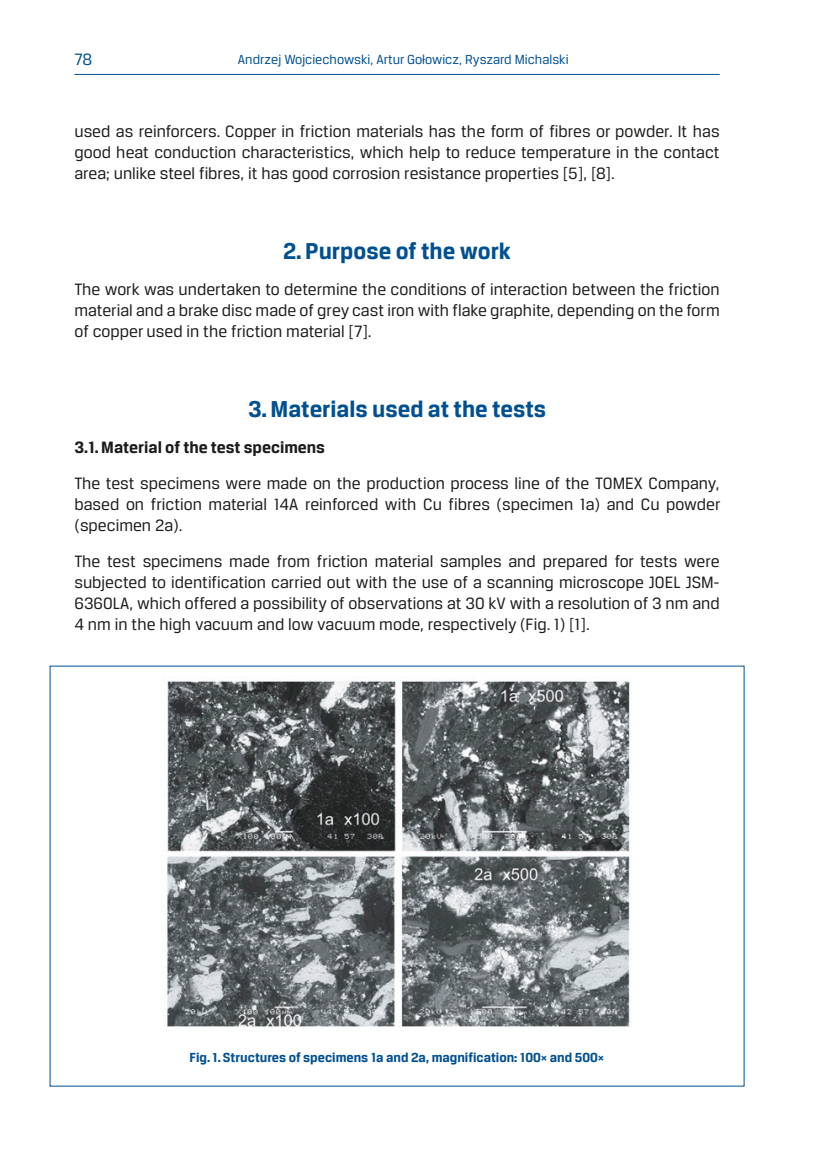
<style>
.page{position:relative;width:819px;height:1161px;background:#fff}
.page>*{position:absolute;margin:0;border:0;box-sizing:border-box;transform-origin:0 0}
.rozdzial_maly_ang{font:700 24.5px "Breuer Text";color:#005091}
.podstawowy_ang{font:17.5px/21px "Breuer Text";color:#1c1c1a;text-align:justify}
.podstawowy_ang-2{font:700 17.5px "Breuer Text";color:#1c1c1a}
.podst_ang{font:17.5px "Breuer Text";color:#005091}
.podst_ang-2{font:700 14px "Breuer Text";color:#005091}
.t1{font:14px "Breuer Text";color:#005091}
</style>
<div class="page">
<hr style="left:74px;top:74px;width:645px;height:1px;background:#005091">
<img style="left:167px;top:681px;width:463px;height:346px">
<p class="podst_ang" style="left:74px;top:50px;width:19px">78</p>
<p class="t1" style="left:238px;top:51px;width:332px">Andrzej Wojciechowski, Artur Gołowicz, Ryszard Michalski</p>
<p class="podstawowy_ang" style="left:74px;top:121px;width:646px">used as reinforcers. Copper in friction materials has the form of fibres or powder. It has good heat conduction characteristics, which help to reduce temperature in the contact area; unlike steel fibres, it has good corrosion resistance properties [5], [8].</p>
<p class="rozdzial_maly_ang" style="left:283px;top:238px;width:229px">2. Purpose of the work</p>
<p class="podstawowy_ang" style="left:74px;top:279px;width:646px">The work was undertaken to determine the conditions of interaction between the friction material and a brake disc made of grey cast iron with flake graphite, depending on the form of copper used in the friction material [7].</p>
<p class="rozdzial_maly_ang" style="left:248px;top:396px;width:299px">3. Materials used at the tests</p>
<p class="podstawowy_ang-2" style="left:74px;top:438px;width:252px">3.1. Material of the test specimens</p>
<p class="podstawowy_ang" style="left:74px;top:473px;width:647px">The test specimens were made on the production process line of the TOMEX Company, based on friction material 14A reinforced with Cu fibres (specimen 1a) and Cu powder (specimen 2a).</p>
<p class="podstawowy_ang" style="left:74px;top:551px;width:646px">The test specimens made from friction material samples and prepared for tests were subjected to identification carried out with the use of a scanning microscope JOEL JSM-6360LA, which offered a possibility of observations at 30 kV with a resolution of 3 nm and 4 nm in the high vacuum and low vacuum mode, respectively (Fig. 1) [1].</p>
<p class="podst_ang-2" style="left:190px;top:1050px;width:416px">Fig. 1. Structures of specimens 1a and 2a, magnification: 100× and 500×</p>
</div>
